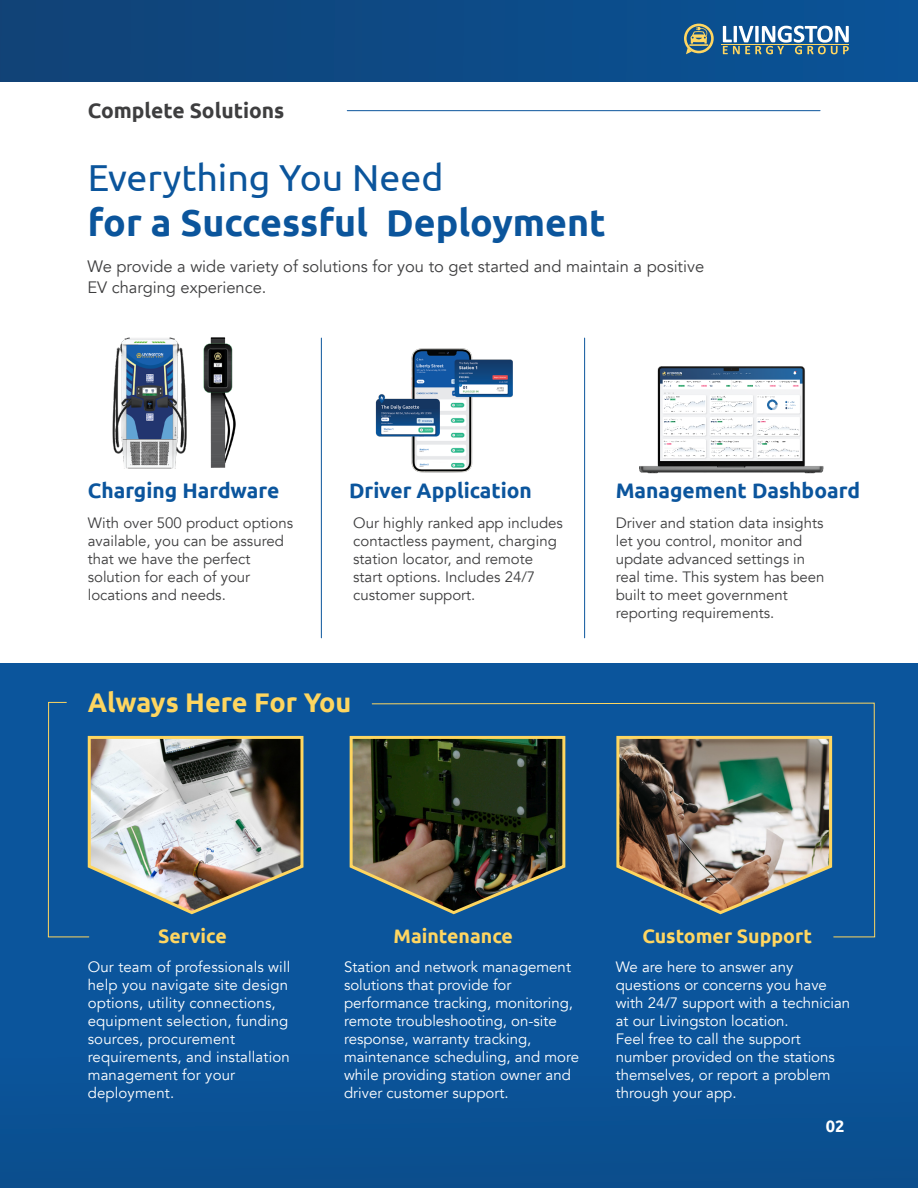
<style>
.page{position:relative;width:918px;height:1188px;background:#fff}
.page>*{position:absolute;margin:0;border:0;box-sizing:border-box;transform-origin:0 0}
.t1{font:700 37.5px/45px "Ubuntu";color:#0b559c}
.t2{font:700 27px "Ubuntu";letter-spacing:-.005em;color:#fed660}
.t3{font:700 21px "Ubuntu";color:#0b559d}
.t4{font:700 21px "Ubuntu";color:#3e3e3f}
.t5{font:700 19.5px "Ubuntu";color:#ffd661}
.Paragraph_Style_1{font:16.5px/21px "Avenir";color:#3e3e3f}
.t6{font:700 16.5px "Ubuntu";color:#fff}
.Paragraph_Style_1-2{font:15px/18px "Avenir";color:#fff}
.Paragraph_Style_1-3{font:15px/18px "Avenir";color:#3e3e3f}
.s1{font-weight:400}
</style>
<div class="page">
<div style="left:0;top:663px;width:918px;height:525px;background:linear-gradient(to right,#0b5399,#0b5398)"></div>
<img style="left:639px;top:366px;width:185px;height:108px">
<img style="left:375px;top:348px;width:138px;height:125px">
<img style="left:112px;top:337px;width:124px;height:132px">
<hr style="left:584px;top:338px;width:1px;height:300px;background:#0b559c">
<hr style="left:321px;top:338px;width:1px;height:300px;background:#0b559c">
<svg style="left:348px;top:734px;width:23px;height:182px;background:#707d74"></svg>
<div style="left:0;top:0;width:918px;height:82px;background:linear-gradient(to right,#104276,#0a5397)"></div>
<svg style="left:684px;top:24px;width:30px;height:30px"></svg>
<svg style="left:723px;top:26px;width:126px;height:28px"></svg>
<hr style="left:721px;top:44px;width:128px;height:1px;background:#ffd661">
<hr style="left:347px;top:110px;width:473px;height:1px;background:#0b559c">
<img style="left:371px;top:702px;width:504px;height:236px">
<svg style="left:48px;top:702px;width:257px;height:236px;background:#65839c"></svg>
<p class="t4" style="left:88px;top:97px;width:198px">Complete Solutions</p>
<p class="t1" style="left:88px;top:155px;width:520px"><span class="s1">Everything You Need<br></span>for a Successful Deployment</p>
<p class="Paragraph_Style_1" style="left:87px;top:256px;width:618px">We provide a wide variety of solutions for you to get started and maintain a positive<br>EV charging experience.</p>
<p class="t3" style="left:88px;top:478px;width:193px">Charging Hardware</p>
<p class="t3" style="left:349px;top:478px;width:184px">Driver Application</p>
<p class="t3" style="left:616px;top:478px;width:246px">Management Dashboard</p>
<p class="Paragraph_Style_1-3" style="left:88px;top:514px;width:207px">With over 500 product options available, you can be assured that we have the perfect solution for each of your locations and needs.</p>
<p class="Paragraph_Style_1-3" style="left:353px;top:514px;width:211px">Our highly ranked app includes contactless payment, charging station locator, and remote start options. Includes 24/7 customer support.</p>
<p class="Paragraph_Style_1-3" style="left:616px;top:514px;width:210px">Driver and station data insights let you control, monitor and update advanced settings in real time. This system has been built to meet government reporting requirements.</p>
<p class="t2" style="left:88px;top:686px;width:265px">Always Here For You</p>
<p class="t5" style="left:158px;top:924px;width:70px">Service</p>
<p class="t5" style="left:394px;top:924px;width:121px">Maintenance</p>
<p class="t5" style="left:642px;top:924px;width:171px">Customer Support</p>
<p class="Paragraph_Style_1-2" style="left:88px;top:958px;width:204px">Our team of professionals will help you navigate site design options, utility connections, equipment selection, funding sources, procurement requirements, and installation management for your deployment.</p>
<p class="Paragraph_Style_1-2" style="left:344px;top:958px;width:237px">Station and network management solutions that provide for performance tracking, monitoring, remote troubleshooting, on-site response, warranty tracking, maintenance scheduling, and more while providing station owner and driver customer support.</p>
<p class="Paragraph_Style_1-2" style="left:616px;top:958px;width:236px">We are here to answer any questions or concerns you have with 24/7 support with a technician at our Livingston location.<br>Feel free to call the support number provided on the stations themselves, or report a problem through your app.</p>
<p class="t6" style="left:826px;top:1117px;width:20px">02</p>
</div>
